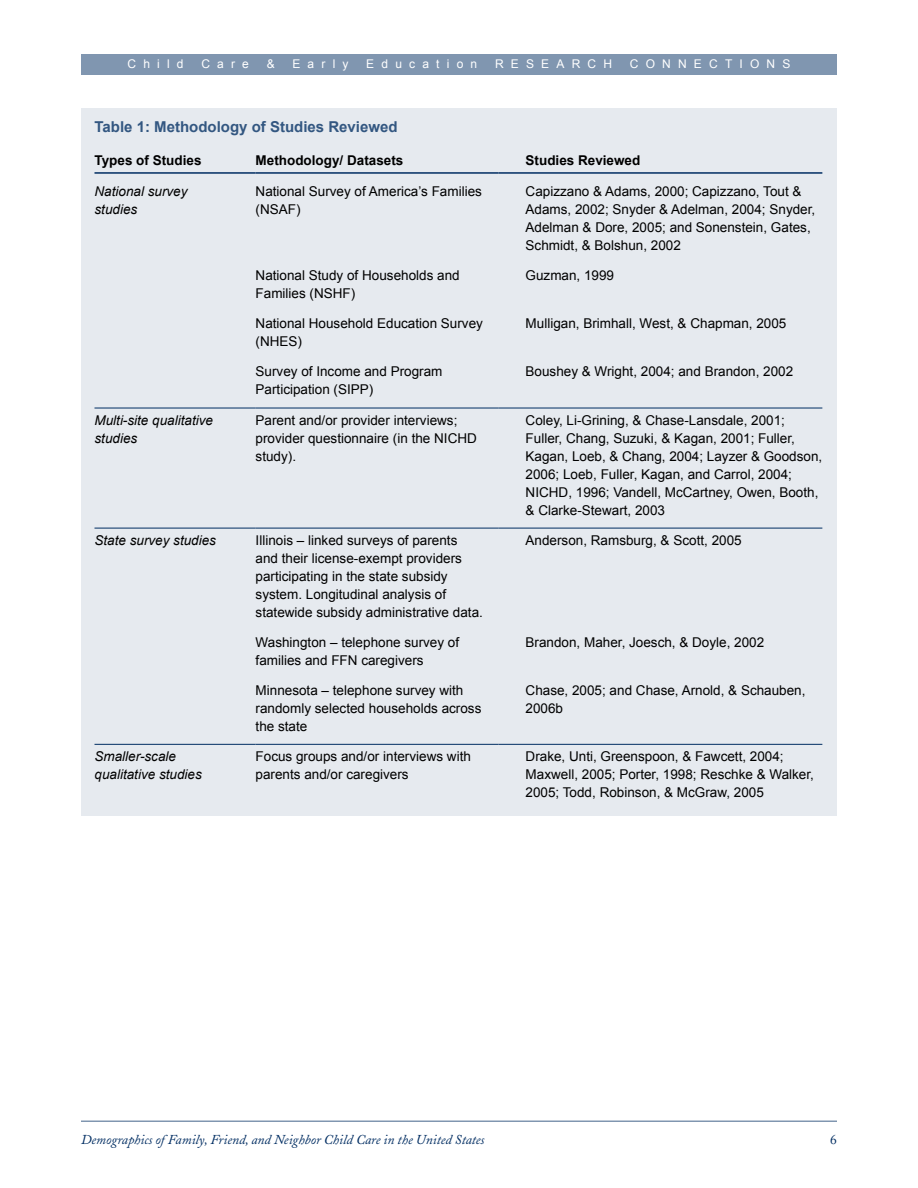
<style>
.page{position:relative;width:918px;height:1188px;background:#fff}
.page>*{position:absolute;margin:0;border:0;box-sizing:border-box;transform-origin:0 0}
.t1{font:700 15px "Arial";color:#335781}
.t2{font:13.5px/18px "Arial";color:#000}
.t3{font:italic 13.5px/18px "Arial";color:#000}
.t4{font:italic 13.5px "Adobe Caslon";color:#002d62}
.t5{font:700 13.5px "Arial";color:#000}
.t6{font:13.5px "Adobe Caslon";color:#002d62}
.t7{font:12px "Arial";letter-spacing:.6em;color:#fff}
</style>
<div class="page">
<hr style="left:81px;top:1120px;width:756px;height:2px;background:#8096b0">
<div style="left:81px;top:54px;width:756px;height:20px;background:#8096b0"></div>
<div style="left:81px;top:108px;width:756px;height:708px;background:#e6eaef"></div>
<hr style="left:94px;top:172px;width:162px;height:2px;background:#002d62">
<hr style="left:256px;top:172px;width:243px;height:2px;background:#002d62">
<hr style="left:499px;top:172px;width:323px;height:2px;background:#002d62">
<hr style="left:94px;top:408px;width:162px;height:1px;background:#002d62">
<hr style="left:256px;top:408px;width:243px;height:1px;background:#002d62">
<hr style="left:499px;top:408px;width:323px;height:1px;background:#002d62">
<hr style="left:94px;top:528px;width:162px;height:1px;background:#002d62">
<hr style="left:256px;top:528px;width:243px;height:1px;background:#002d62">
<hr style="left:499px;top:528px;width:323px;height:1px;background:#002d62">
<hr style="left:94px;top:744px;width:162px;height:1px;background:#002d62">
<hr style="left:256px;top:744px;width:243px;height:1px;background:#002d62">
<hr style="left:499px;top:744px;width:323px;height:1px;background:#002d62">
<p class="t7" style="left:127px;top:58px;width:58px">Child</p>
<p class="t7" style="left:201px;top:58px;width:49px">Care</p>
<p class="t7" style="left:267px;top:58px;width:10px">&amp;</p>
<p class="t7" style="left:292px;top:58px;width:58px">Early</p>
<p class="t7" style="left:366px;top:58px;width:112px">Education</p>
<p class="t7" style="left:495px;top:58px;width:61px">Re searc</p>
<p class="t7" style="left:603px;top:58px;width:10px">h</p>
<p class="t7" style="left:630px;top:58px;width:78px">Co nnect</p>
<p class="t7" style="left:740px;top:58px;width:52px">io ns</p>
<p class="t1" style="left:94px;top:119px;width:305px">Table 1: Methodology of Studies Reviewed</p>
<p class="t5" style="left:94px;top:152px;width:109px">Types of Studies</p>
<p class="t5" style="left:256px;top:152px;width:149px">Methodology/ Datasets</p>
<p class="t5" style="left:526px;top:152px;width:116px">Studies Reviewed</p>
<p class="t3" style="left:94px;top:183px;width:95px">National survey studies</p>
<p class="t2" style="left:256px;top:183px;width:228px">National Survey of America’s Families (NSAF)</p>
<p class="t2" style="left:526px;top:183px;width:291px">Capizzano &amp; Adams, 2000; Capizzano, Tout &amp; Adams, 2002; Snyder &amp; Adelman, 2004; Snyder, Adelman &amp; Dore, 2005; and Sonenstein, Gates, Schmidt, &amp; Bolshun, 2002</p>
<p class="t2" style="left:256px;top:267px;width:206px">National Study of Households and<br>Families (NSH</p>
<p class="t2" style="left:526px;top:267px;width:90px">Guzman, 1999</p>
<p class="t2" style="left:343px;top:285px;width:14px">F)</p>
<p class="t2" style="left:256px;top:315px;width:229px">National Household Education Survey (NH ES)</p>
<p class="t2" style="left:526px;top:315px;width:262px">Mulligan, Brimhall, West, &amp; Chapman, 2005</p>
<p class="t2" style="left:256px;top:363px;width:188px">Survey of Income and Program<br>Participation (SI PP)</p>
<p class="t2" style="left:526px;top:363px;width:269px">Boushey &amp; Wright, 2004; and Brandon, 2002</p>
<p class="t3" style="left:94px;top:411px;width:120px">Multi-site qualitative studies</p>
<p class="t2" style="left:256px;top:411px;width:223px">Parent and/or provider interviews; provider questionnaire (in the NI CH D study).</p>
<p class="t2" style="left:526px;top:411px;width:298px">Coley, Li-Grining, &amp; Chase-Lansdale, 2001; Fuller, Chang, Suzuki, &amp; Kagan, 2001; Fuller, Kagan, Loeb, &amp; Chang, 2004; Layzer &amp; Goodson, 2006; Loeb, Fuller, Kagan, and Carrol, 2004;<br>NI CH D, 1996; Vandell, McCartney, Owen, Booth, &amp; Clarke-Stewart, 2003</p>
<p class="t3" style="left:94px;top:531px;width:123px">State survey studies</p>
<p class="t2" style="left:256px;top:531px;width:229px">I llinois – linked surveys of parents and their license-exempt providers participating in the state subsidy system. Longitudinal analysis of statewide subsidy administrative data.</p>
<p class="t2" style="left:526px;top:531px;width:218px">Anderson, Ramsburg, &amp; Scott, 2005</p>
<p class="t2" style="left:256px;top:633px;width:205px">Washington – telephone survey of families and FFN caregivers</p>
<p class="t2" style="left:526px;top:633px;width:240px">Brandon, Maher, Joesch, &amp; Doyle, 2002</p>
<p class="t2" style="left:256px;top:681px;width:227px">Minnesota – telephone survey with randomly selected households across the state</p>
<p class="t2" style="left:526px;top:681px;width:281px">Chase, 2005; and Chase, Arnold, &amp; Schauben,<br>2006b</p>
<p class="t3" style="left:94px;top:747px;width:109px">Smaller-scale qualitative studies</p>
<p class="t2" style="left:256px;top:747px;width:217px">Focus groups and/or interviews with parents and/or caregivers</p>
<p class="t2" style="left:526px;top:747px;width:290px">Drake, Unti, Greenspoon, &amp; Fawcett, 2004;<br>Maxwell, 2005; Porter, 1998; Reschke &amp; Walker,<br>2005; Todd, Robinson, &amp; McGraw, 2005</p>
<p class="t4" style="left:81px;top:1132px;width:405px">Demographics of Family, Friend, and Neighbor Child Care in the United States</p>
<p class="t6" style="left:830px;top:1132px;width:8px">6</p>
</div>
